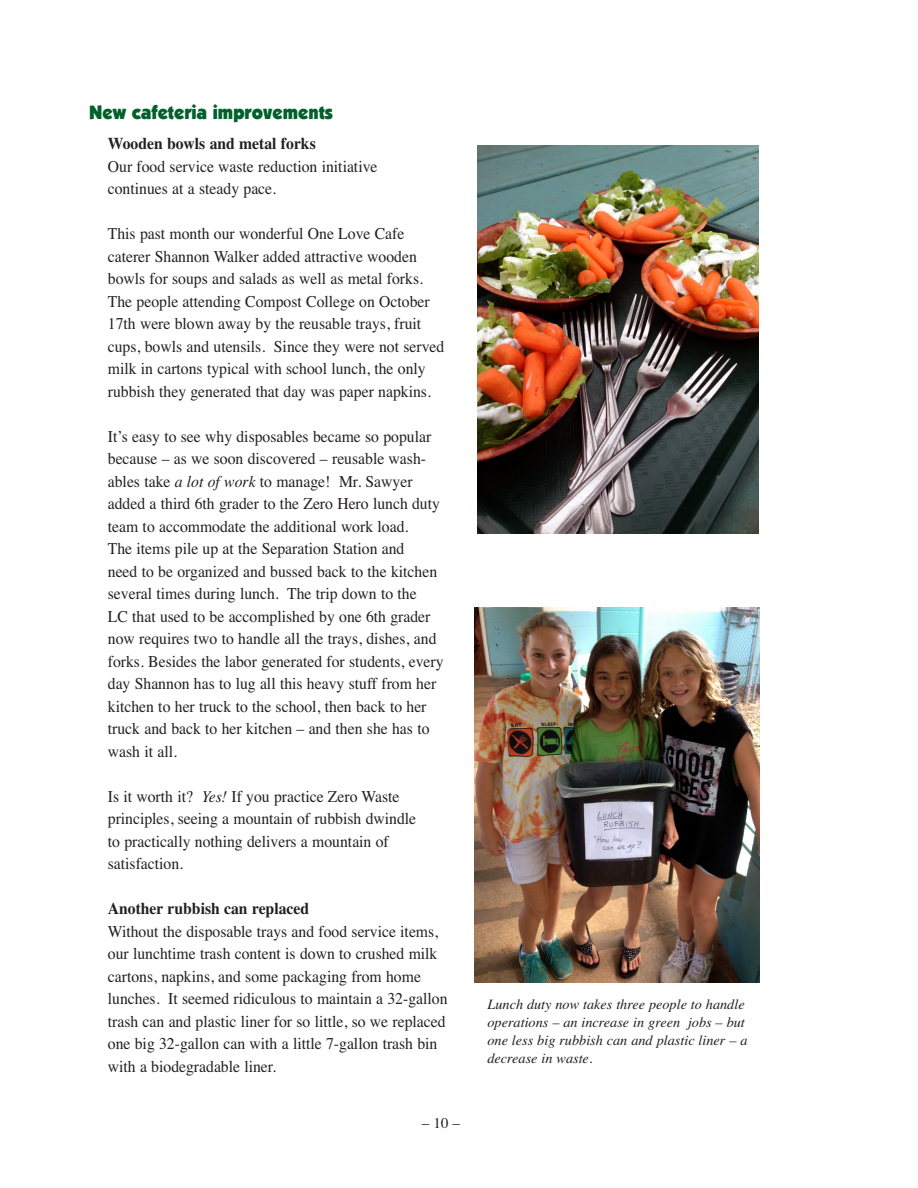
<style>
.page{position:relative;width:918px;height:1188px;background:#fff}
.page>*{position:absolute;margin:0;border:0;box-sizing:border-box;transform-origin:0 0}
.t1{font:900 19.5px "Itc Kabel";color:#00612b;scale:.95 1}
.t2{font:16.5px/22.5px "Times";color:#231f20;scale:.95 1}
.t3{font:15px "Times";color:#231f20}
.t4{font:italic 14.25px/18px "Times";color:#231f20}
.s1{font-weight:700}
.s2{font-style:italic}
</style>
<div class="page">
<div style="left:477px;top:146px;width:287px;height:387px;background:linear-gradient(to bottom,#fff,#fff)"></div>
<img style="left:477px;top:146px;width:281px;height:387px">
<img style="left:475px;top:608px;width:285px;height:375px">
<p class="t1" style="left:89px;top:105px;width:258px">New cafeteria improvements</p>
<p class="t2" style="left:108px;top:134px;width:285px"><span class="s1">Wooden bowls and metal forks<br></span>Our food service waste reduction initiative continues at a steady pace.</p>
<p class="t2" style="left:108px;top:224px;width:356px">This past month our wonderful One Love Cafe caterer Shannon Walker added attractive wooden bowls for soups and salads as well as metal forks.<br>The people attending Compost College on October 17th were blown away by the reusable trays, fruit cups, bowls and utensils. Since they were not served milk in cartons typical with school lunch, the only rubbish they generated that day was paper napkins.</p>
<p class="t2" style="left:108px;top:426px;width:355px">It’s easy to see why disposables became so popular because – as we soon discovered – reusable wash&shy;ables take <span class="s2">a lot of work</span> to manage! Mr. Sawyer added a third 6th grader to the Zero Hero lunch duty team to accommodate the additional work load.<br>The items pile up at the Separation Station and<br>need to be organized and bussed back to the kitchen several times during lunch. The trip down to the<br>LC that used to be accomplished by one 6th grader now requires two to handle all the trays, dishes, and forks. Besides the labor generated for students, every day Shannon has to lug all this heavy stuff from her kitchen to her truck to the school, then back to her truck and back to her kitchen – and then she has to wash it all.</p>
<p class="t2" style="left:108px;top:786px;width:326px">Is it worth it? <span class="s2">Yes!</span> If you practice Zero Waste principles, seeing a mountain of rubbish dwindle to practically nothing delivers a mountain of satisfaction.</p>
<p class="t2" style="left:108px;top:899px;width:359px"><span class="s1">Another rubbish can replaced<br></span>Without the disposable trays and food service items, our lunchtime trash content is down to crushed milk cartons, napkins, and some packaging from home lunches. It seemed ridiculous to maintain a 32-gallon trash can and plastic liner for so little, so we replaced one big 32-gallon can with a little 7-gallon trash bin with a biodegradable liner.</p>
<p class="t3" style="left:422px;top:1117px;width:40px">– 10 –</p>
<p class="t4" style="left:488px;top:996px;width:262px">Lunch duty now takes three people to handle operations – an increase in green jobs – but one less big rubbish can and plastic liner – a decrease in waste.</p>
</div>
